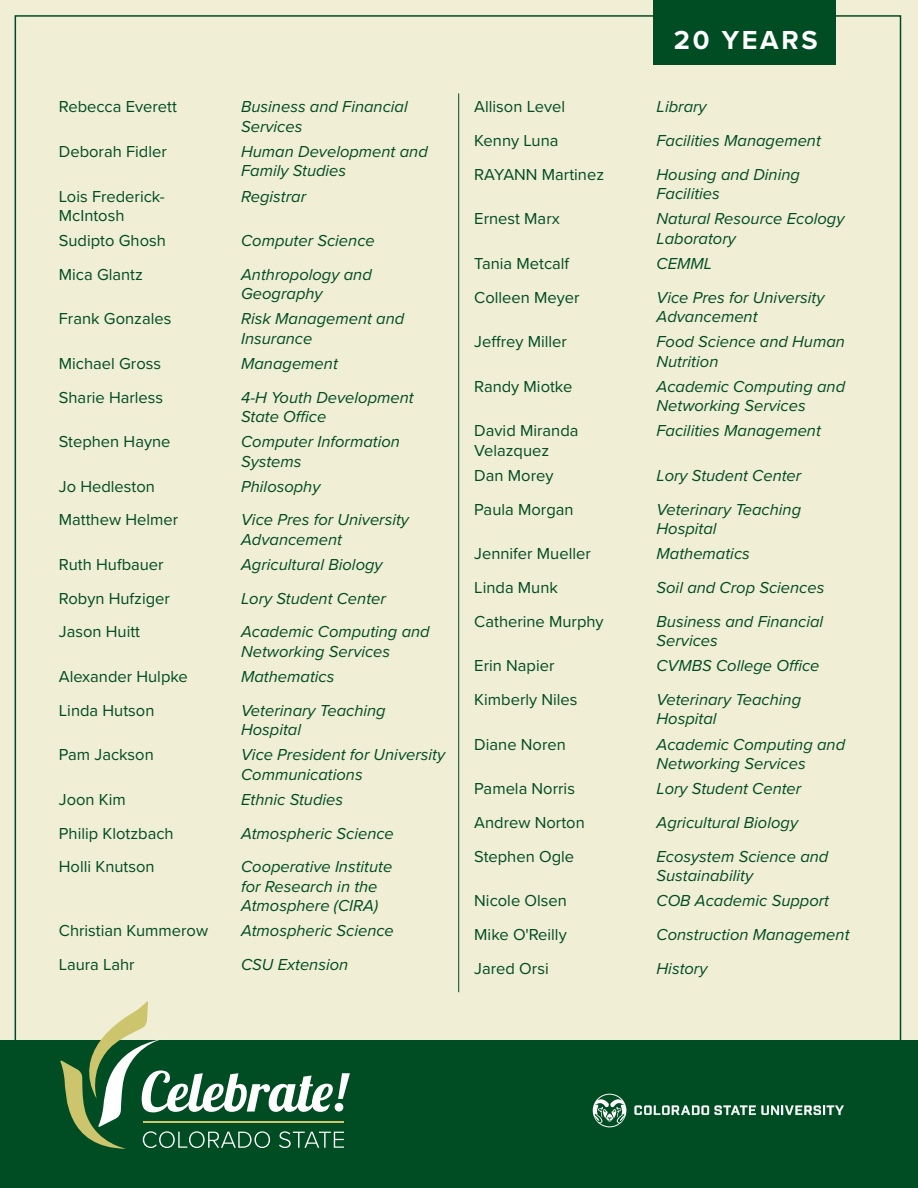
<style>
.page{position:relative;width:918px;height:1188px;background:#f0eed4}
.page>*{position:absolute;margin:0;border:0;box-sizing:border-box;transform-origin:0 0}
.t1{font:700 27px "Proxima Nova";letter-spacing:.1em;color:#fff}
.t2{font:italic 16.5px/19.5px "Proxima Nova";color:#004c23}
.t3{font:16.5px/19.5px "Proxima Nova";color:#004c23}
</style>
<div class="page">
<div style="left:0;top:1040px;width:918px;height:148px;background:#004c23"></div>
<div style="left:653px;top:0;width:183px;height:65px;background:#004c23"></div>
<svg style="left:60px;top:1001px;width:290px;height:148px"></svg>
<svg style="left:634px;top:1105px;width:210px;height:10px"></svg>
<svg style="left:593px;top:1094px;width:33px;height:33px"></svg>
<hr style="left:458px;top:93px;width:1px;height:899px;background:#004c23">
<p class="t3" style="left:59px;top:96px;width:120px">Rebecca Everett</p>
<p class="t2" style="left:241px;top:96px;width:168px">Business and Financial<br>Services</p>
<p class="t3" style="left:59px;top:141px;width:109px">Deborah Fidler</p>
<p class="t2" style="left:241px;top:141px;width:188px">Human Development and<br>Family Studies</p>
<p class="t3" style="left:59px;top:186px;width:108px">Lois Frederick-<br>McIntosh</p>
<p class="t2" style="left:241px;top:186px;width:67px">Registrar</p>
<p class="t3" style="left:59px;top:230px;width:109px">Sudipto Ghosh</p>
<p class="t2" style="left:241px;top:230px;width:135px">Computer Science</p>
<p class="t3" style="left:59px;top:264px;width:86px">Mica Glantz</p>
<p class="t2" style="left:241px;top:264px;width:132px">Anthropology and<br>Geography</p>
<p class="t3" style="left:59px;top:308px;width:114px">Frank Gonzales</p>
<p class="t2" style="left:241px;top:308px;width:165px">Risk Management and<br>Insurance</p>
<p class="t3" style="left:59px;top:353px;width:104px">Michael Gross</p>
<p class="t2" style="left:241px;top:353px;width:98px">Management</p>
<p class="t3" style="left:59px;top:387px;width:106px">Sharie Harless</p>
<p class="t2" style="left:241px;top:387px;width:174px">4-H Youth Development<br>State Office</p>
<p class="t3" style="left:59px;top:431px;width:113px">Stephen Hayne</p>
<p class="t2" style="left:241px;top:431px;width:160px">Computer Information<br>Systems</p>
<p class="t3" style="left:59px;top:476px;width:98px">Jo Hedleston</p>
<p class="t2" style="left:241px;top:476px;width:81px">Philosophy</p>
<p class="t3" style="left:59px;top:509px;width:121px">Matthew Helmer</p>
<p class="t2" style="left:241px;top:509px;width:169px">Vice Pres for University<br>Advancement</p>
<p class="t3" style="left:59px;top:554px;width:106px">Ruth Hufbauer</p>
<p class="t2" style="left:241px;top:554px;width:143px">Agricultural Biology</p>
<p class="t3" style="left:59px;top:588px;width:113px">Robyn Hufziger</p>
<p class="t2" style="left:241px;top:588px;width:146px">Lory Student Center</p>
<p class="t3" style="left:59px;top:622px;width:83px">Jason Huitt</p>
<p class="t2" style="left:241px;top:622px;width:190px">Academic Computing and<br>Networking Services</p>
<p class="t3" style="left:59px;top:666px;width:131px">Alexander Hulpke</p>
<p class="t2" style="left:241px;top:666px;width:95px">Mathematics</p>
<p class="t3" style="left:59px;top:700px;width:97px">Linda Hutson</p>
<p class="t2" style="left:241px;top:700px;width:146px">Veterinary Teaching<br>Hospital</p>
<p class="t3" style="left:59px;top:744px;width:96px">Pam Jackson</p>
<p class="t2" style="left:241px;top:744px;width:206px">Vice President for University<br>Communications</p>
<p class="t3" style="left:59px;top:789px;width:69px">Joon Kim</p>
<p class="t2" style="left:241px;top:789px;width:104px">Ethnic Studies</p>
<p class="t3" style="left:59px;top:823px;width:116px">Philip Klotzbach</p>
<p class="t2" style="left:241px;top:823px;width:154px">Atmospheric Science</p>
<p class="t3" style="left:59px;top:856px;width:97px">Holli Knutson</p>
<p class="t2" style="left:241px;top:856px;width:153px">Cooperative Institute for Research in the<br>Atmosphere (CIRA)</p>
<p class="t3" style="left:59px;top:920px;width:151px">Christian Kummerow</p>
<p class="t2" style="left:241px;top:920px;width:154px">Atmospheric Science</p>
<p class="t3" style="left:59px;top:954px;width:77px">Laura Lahr</p>
<p class="t2" style="left:241px;top:954px;width:109px">CSU Extension</p>
<p class="t1" style="left:674px;top:20px;width:145px">20 YEARS</p>
<p class="t3" style="left:474px;top:96px;width:92px">Allison Level</p>
<p class="t2" style="left:657px;top:96px;width:52px">Library</p>
<p class="t3" style="left:474px;top:130px;width:86px">Kenny Luna</p>
<p class="t2" style="left:657px;top:130px;width:166px">Facilities Management</p>
<p class="t3" style="left:474px;top:164px;width:131px">RAYANN Martinez</p>
<p class="t2" style="left:657px;top:164px;width:145px">Housing and Dining<br>Facilities</p>
<p class="t3" style="left:474px;top:209px;width:87px">Ernest Marx</p>
<p class="t2" style="left:657px;top:209px;width:190px">Natural Resource Ecology<br>Laboratory</p>
<p class="t3" style="left:474px;top:253px;width:97px">Tania Metcalf</p>
<p class="t2" style="left:657px;top:253px;width:57px">CEMML</p>
<p class="t3" style="left:474px;top:287px;width:107px">Colleen Meyer</p>
<p class="t2" style="left:657px;top:287px;width:169px">Vice Pres for University<br>Advancement</p>
<p class="t3" style="left:474px;top:331px;width:94px">Jeffrey Miller</p>
<p class="t2" style="left:657px;top:331px;width:190px">Food Science and Human<br>Nutrition</p>
<p class="t3" style="left:474px;top:376px;width:100px">Randy Miotke</p>
<p class="t2" style="left:657px;top:376px;width:190px">Academic Computing and<br>Networking Services</p>
<p class="t3" style="left:474px;top:420px;width:106px">David Miranda<br>Velazquez</p>
<p class="t2" style="left:657px;top:420px;width:166px">Facilities Management</p>
<p class="t3" style="left:474px;top:465px;width:81px">Dan Morey</p>
<p class="t2" style="left:657px;top:465px;width:146px">Lory Student Center</p>
<p class="t3" style="left:474px;top:499px;width:101px">Paula Morgan</p>
<p class="t2" style="left:657px;top:499px;width:146px">Veterinary Teaching<br>Hospital</p>
<p class="t3" style="left:474px;top:543px;width:118px">Jennifer Mueller</p>
<p class="t2" style="left:657px;top:543px;width:95px">Mathematics</p>
<p class="t3" style="left:474px;top:577px;width:85px">Linda Munk</p>
<p class="t2" style="left:657px;top:577px;width:169px">Soil and Crop Sciences</p>
<p class="t3" style="left:474px;top:611px;width:131px">Catherine Murphy</p>
<p class="t2" style="left:657px;top:611px;width:168px">Business and Financial<br>Services</p>
<p class="t3" style="left:474px;top:655px;width:82px">Erin Napier</p>
<p class="t2" style="left:657px;top:655px;width:165px">CVMBS College Office</p>
<p class="t3" style="left:474px;top:689px;width:105px">Kimberly Niles</p>
<p class="t2" style="left:657px;top:689px;width:146px">Veterinary Teaching<br>Hospital</p>
<p class="t3" style="left:474px;top:734px;width:93px">Diane Noren</p>
<p class="t2" style="left:657px;top:734px;width:190px">Academic Computing and<br>Networking Services</p>
<p class="t3" style="left:474px;top:778px;width:102px">Pamela Norris</p>
<p class="t2" style="left:657px;top:778px;width:146px">Lory Student Center</p>
<p class="t3" style="left:474px;top:812px;width:112px">Andrew Norton</p>
<p class="t2" style="left:657px;top:812px;width:143px">Agricultural Biology</p>
<p class="t3" style="left:474px;top:846px;width:101px">Stephen Ogle</p>
<p class="t2" style="left:657px;top:846px;width:173px">Ecosystem Science and<br>Sustainability</p>
<p class="t3" style="left:474px;top:890px;width:94px">Nicole Olsen</p>
<p class="t2" style="left:657px;top:890px;width:174px">COB Academic Support</p>
<p class="t3" style="left:474px;top:924px;width:94px">Mike O'Reilly</p>
<p class="t2" style="left:657px;top:924px;width:195px">Construction Management</p>
<p class="t3" style="left:474px;top:958px;width:76px">Jared Orsi</p>
<p class="t2" style="left:657px;top:958px;width:52px">History</p>
</div>
